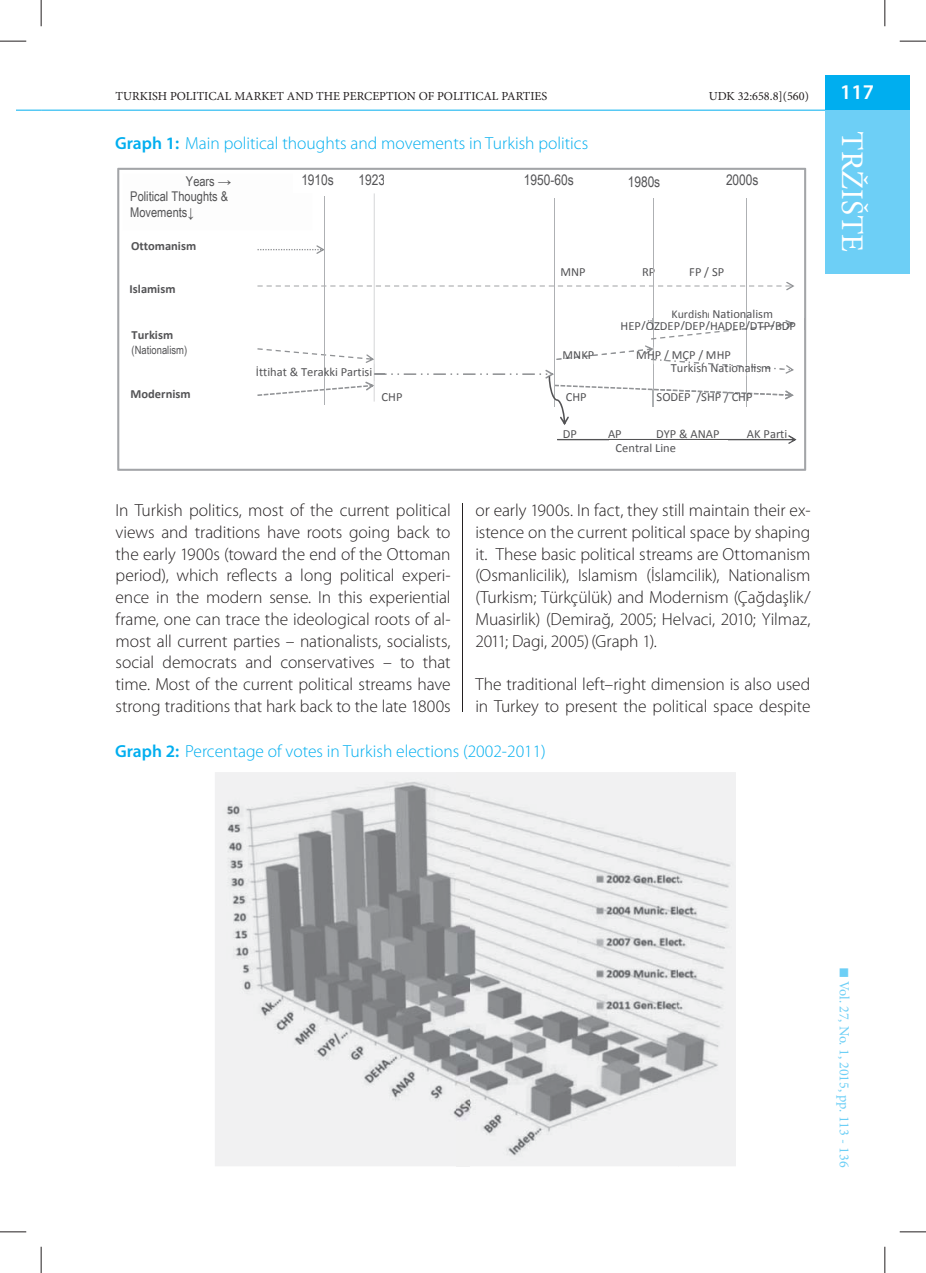
<style>
.page{position:relative;width:926px;height:1273px;background:#fff}
.page>*{position:absolute;margin:0;border:0;box-sizing:border-box;transform-origin:0 0}
.t1{font:31.5px "Minion Pro";color:#fff}
.t2{font:600 21px "Myriad Pro";color:#fff}
.t3{font:300 17.5px/21.7px "Myriad Pro";letter-spacing:-.005em;color:#231f20;text-align:justify}
.t4{font:300 17.5px "Myriad Pro";color:#00aeef}
.t5{font:14.53px "Arial Narrow";letter-spacing:-.005em;color:#535355}
.t6{font:14px "Minion Pro";color:#6dcff6}
.t7{font:13.47px/15.4px "Arial Narrow";color:#535355}
.t8{font:12.42px/13.5px "Calibri";color:#535355}
.t9{font:700 12.42px "Calibri";color:#535355}
.t10{font:12.42px "Calibri";letter-spacing:.39em;color:#535355}
.t11{font:12.25px "Minion Pro";color:#231f20}
.t12{font:11.9px "Calibri";color:#535355}
.t13{font:11.38px "Arial Narrow";color:#535355}
.s1{font-weight:600}
</style>
<div class="page">
<svg style="left:16px;top:110px;width:25px;height:1px"></svg>
<hr style="left:41px;top:110px;width:868px;height:1px;background:#00aeef">
<div style="left:825px;top:101px;width:84px;height:173px;background:#6dcff6"></div>
<div style="left:825px;top:75px;width:84px;height:35px;background:#00aeef"></div>
<hr style="left:462px;top:135px;width:1px;height:1032px;background:#231f20">
<div style="left:456px;top:712px;width:13px;height:482px;background:#fff"></div>
<div style="left:457px;top:125px;width:13px;height:378px;background:#fff"></div>
<svg style="left:117px;top:168px;width:689px;height:303px"></svg>
<img style="left:124px;top:328px;width:133px;height:42px">
<img style="left:123px;top:386px;width:97px;height:24px">
<img style="left:123px;top:238px;width:97px;height:24px">
<svg style="left:257px;top:245px;width:67px;height:9px"></svg>
<img style="left:122px;top:282px;width:97px;height:24px">
<svg style="left:257px;top:282px;width:537px;height:8px"></svg>
<img style="left:555px;top:264px;width:238px;height:18px">
<img style="left:123px;top:173px;width:189px;height:57px">
<hr style="left:374px;top:193px;width:1px;height:209px;background:#aeb0b3">
<hr style="left:554px;top:198px;width:1px;height:208px;background:#aeb0b3">
<hr style="left:746px;top:198px;width:1px;height:208px;background:#aeb0b3">
<img style="left:294px;top:171px;width:114px;height:21px">
<img style="left:516px;top:171px;width:77px;height:21px">
<img style="left:718px;top:171px;width:58px;height:21px">
<hr style="left:653px;top:198px;width:1px;height:208px;background:#aeb0b3">
<hr style="left:324px;top:196px;width:1px;height:208px;background:#aeb0b3">
<img style="left:294px;top:173px;width:18px;height:19px">
<img style="left:620px;top:173px;width:76px;height:22px">
<img style="left:794px;top:318px;width:10px;height:12px">
<svg style="left:804px;top:318px;width:1px;height:12px"></svg>
<img style="left:250px;top:370px;width:7px;height:11px">
<img style="left:250px;top:364px;width:7px;height:6px">
<svg style="left:557px;top:435px;width:239px;height:9px"></svg>
<img style="left:610px;top:441px;width:117px;height:15px">
<img style="left:556px;top:426px;width:237px;height:15px">
<img style="left:557px;top:435px;width:236px;height:6px">
<svg style="left:257px;top:306px;width:537px;height:119px"></svg>
<div style="left:384px;top:175px;width:22px;height:13px;background:#fff"></div>
<div style="left:666px;top:307px;width:42px;height:13px;background:#fff"></div>
<img style="left:215px;top:772px;width:521px;height:394px">
<img style="left:456px;top:772px;width:13px;height:394px">
<svg style="left:0;top:41px;width:26px;height:1px"></svg>
<svg style="left:899px;top:41px;width:27px;height:1px"></svg>
<svg style="left:0;top:1231px;width:26px;height:1px"></svg>
<svg style="left:899px;top:1231px;width:27px;height:1px"></svg>
<svg style="left:41px;top:0;width:1px;height:26px"></svg>
<svg style="left:41px;top:1247px;width:1px;height:26px"></svg>
<svg style="left:884px;top:0;width:1px;height:26px"></svg>
<svg style="left:884px;top:1247px;width:1px;height:26px"></svg>
<p class="t11" style="left:116px;top:91px;width:433px">TURKISH POLITICAL MARKET AND THE PERCEPTION OF POLITICAL PARTIES</p>
<p class="t11" style="left:708px;top:91px;width:102px">UDK 32:658.8](560)</p>
<p class="t2" style="left:840px;top:84px;width:35px">117</p>
<p class="t4" style="left:115px;top:136px;width:474px"><span class="s1">Graph 1:</span> Main political thoughts and movements in Turkish politics</p>
<p class="t7" style="left:130px;top:173px;width:102px;text-indent:56px">Years →<br>Political Thoughts &amp;<br>Movements↓</p>
<p class="t5" style="left:301px;top:171px;width:34px">1910s</p>
<p class="t5" style="left:358px;top:171px;width:34px">1923s</p>
<p class="t5" style="left:524px;top:171px;width:51px">1950-60s</p>
<p class="t5" style="left:628px;top:173px;width:34px">1980s</p>
<p class="t5" style="left:726px;top:171px;width:34px">2000s</p>
<p class="t9" style="left:131px;top:241px;width:67px">Ottomanism</p>
<p class="t9" style="left:129px;top:284px;width:47px">Islamism</p>
<p class="t9" style="left:132px;top:330px;width:43px">Turkism</p>
<p class="t13" style="left:132px;top:343px;width:57px">(Nationalism)</p>
<p class="t9" style="left:131px;top:388px;width:62px">Modernism</p>
<p class="t8" style="left:560px;top:266px;width:27px">MNP</p>
<p class="t8" style="left:642px;top:266px;width:15px">RP</p>
<p class="t8" style="left:689px;top:266px;width:36px">FP / SP</p>
<p class="t8" style="left:256px;top:366px;width:118px">İttihat &amp; Terakki Partisi</p>
<p class="t10" style="left:672px;top:309px;width:102px">Krkih N inlim</p>
<p class="t12" style="left:671px;top:309px;width:38px">Kurdish</p>
<p class="t8" style="left:620px;top:309px;width:177px;line-height:11.9px;text-indent:100px">ato a s<br>HEP/ÖZDEP/DEP/HADEP/DTP/BDP</p>
<p class="t8" style="left:678px;top:308px;width:26px">u s</p>
<p class="t8" style="left:670px;top:349px;width:102px;text-indent:-7px">/ Ç/<br>Turkish Nationalism</p>
<p class="t8" style="left:562px;top:349px;width:33px">MNKP</p>
<p class="t8" style="left:636px;top:349px;width:96px">MHP M P MHP</p>
<p class="t8" style="left:381px;top:391px;width:22px">CHP</p>
<p class="t8" style="left:566px;top:391px;width:22px">CHP</p>
<p class="t8" style="left:656px;top:391px;width:97px">SODEP /SHP / CHP</p>
<p class="t8" style="left:562px;top:428px;width:16px">DP</p>
<p class="t8" style="left:608px;top:428px;width:15px">AP</p>
<p class="t8" style="left:656px;top:428px;width:65px">DYP &amp; ANAP</p>
<p class="t8" style="left:747px;top:428px;width:42px">AK Parti</p>
<p class="t8" style="left:615px;top:443px;width:62px">Central Line</p>
<p class="t3" style="left:116px;top:501px;width:336px">In Turkish politics, most of the current political views and traditions have roots going back to the early 1900s (toward the end of the Ottoman period), which reflects a long political experi&shy;ence in the modern sense. In this experiential frame, one can trace the ideological roots of al&shy;most all current parties – nationalists, socialists, social democrats and conservatives – to that time. Most of the current political streams have strong traditions that hark back to the late 1800s</p>
<p class="t3" style="left:475px;top:501px;width:337px">or early 1900s. In fact, they still maintain their ex&shy;istence on the current political space by shaping it. These basic political streams are Ottomanism (Osmanlicilik), Islamism (İslamcilik), Nationalism (Turkism; Türkçülük) and Modernism (Çağdaşlik/ Muasirlik) (Demirağ, 2005; Helvaci, 2010; Yilmaz, 2011; Dagi, 2005)(Graph 1).</p>
<p class="t3" style="left:475px;top:675px;width:336px">The traditional left–right dimension is also used in Turkey to present the political space despite</p>
<p class="t4" style="left:115px;top:744px;width:432px"><span class="s1">Graph 2:</span> Percentage of votes in Turkish elections (2002-2011)</p>
<h1 class="t1" style="left:864px;top:131px;width:122px;rotate:90deg">TRŽIŠTE</h1>
<p class="t6" style="left:850px;top:968px;width:201px;rotate:90deg">■ Vol. 27, No. 1, 2015, pp. 113 - 136</p>
</div>
